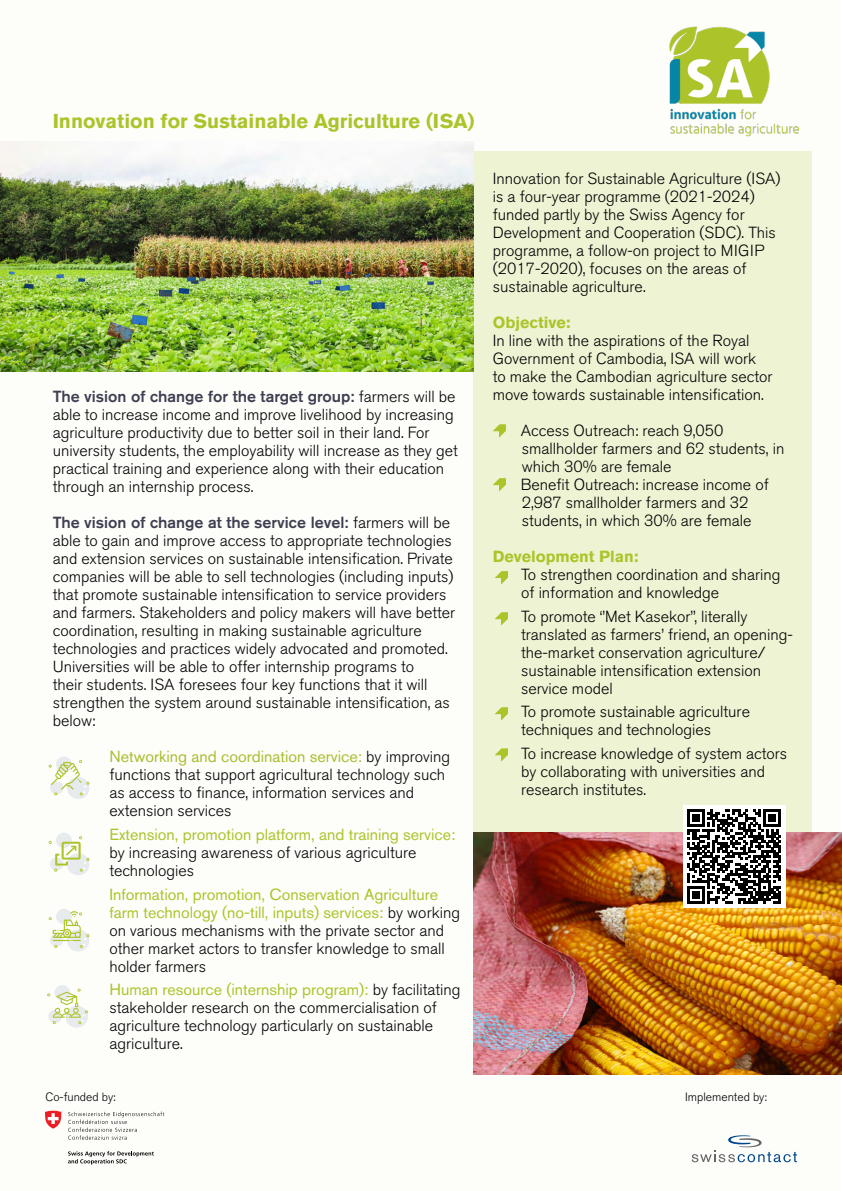
<style>
.page{position:relative;width:842px;height:1191px;background:#fff}
.page>*{position:absolute;margin:0;border:0;box-sizing:border-box;transform-origin:0 0}
.t1{font:700 20px "Akzidenz Grotesk BQ";color:#acc42a}
.t2{font:300 16px/18px "Akzidenz Grotesk BQ";color:#000}
.t3{font:16px "Akzidenz Grotesk BQ";color:#acc42a}
.t4{font:700 16px "Akzidenz Grotesk BQ";color:#acc42a}
.t5{font:300 12px "Akzidenz Grotesk BQ";color:#000}
.s1{font-weight:500;color:#3e3f51}
.s2{font-weight:400;color:#acbc30}
.s3{font-weight:400;color:#acc42a}
</style>
<div class="page">
<div style="left:1px;top:0;width:840px;height:1191px;background:#fdfdfa"></div>
<div style="left:474px;top:151px;width:338px;height:754px;background:#eef3d4"></div>
<svg style="left:493px;top:424px;width:13px;height:13px"></svg>
<svg style="left:493px;top:478px;width:13px;height:13px"></svg>
<svg style="left:495px;top:571px;width:13px;height:13px"></svg>
<svg style="left:495px;top:612px;width:13px;height:13px"></svg>
<svg style="left:495px;top:707px;width:13px;height:13px"></svg>
<svg style="left:495px;top:748px;width:13px;height:13px"></svg>
<img style="left:0;top:141px;width:474px;height:230px">
<img style="left:474px;top:832px;width:368px;height:242px">
<svg style="left:692px;top:1135px;width:105px;height:27px"></svg>
<svg style="left:68px;top:1111px;width:96px;height:28px"></svg>
<svg style="left:68px;top:1151px;width:86px;height:13px"></svg>
<svg style="left:45px;top:1110px;width:16px;height:18px"></svg>
<img style="left:669px;top:26px;width:130px;height:111px">
<div style="left:683px;top:805px;width:102px;height:102px;background:#fff"></div>
<svg style="left:687px;top:809px;width:94px;height:94px"></svg>
<div style="left:55px;top:985px;width:15px;height:15px;background:#e8ebed;border-radius:50%"></div>
<div style="left:65px;top:1005px;width:23px;height:22px;background:#e8ebed;border-radius:50%"></div>
<svg style="left:47px;top:988px;width:41px;height:36px"></svg>
<div style="left:56px;top:909px;width:16px;height:15px;background:#e8ebed;border-radius:50%"></div>
<div style="left:67px;top:929px;width:22px;height:22px;background:#e8ebed;border-radius:50%"></div>
<svg style="left:49px;top:911px;width:40px;height:37px"></svg>
<svg style="left:56px;top:832px;width:16px;height:16px"></svg>
<div style="left:67px;top:853px;width:22px;height:22px;background:#e8ebed;border-radius:50%"></div>
<svg style="left:49px;top:836px;width:40px;height:35px"></svg>
<svg style="left:56px;top:756px;width:16px;height:16px"></svg>
<div style="left:67px;top:777px;width:22px;height:22px;background:#e8ebed;border-radius:50%"></div>
<svg style="left:49px;top:760px;width:40px;height:35px"></svg>
<p class="t1" style="left:53px;top:110px;width:423px">Innovation for Sustainable Agriculture (ISA)</p>
<p class="t2" style="left:53px;top:388px;width:407px"><span class="s1">The vision of change for the target group:</span> farmers will be able to increase income and improve livelihood by increasing agriculture productivity due to better soil in their land. For university students, the employability will increase as they get practical training and experience along with their education through an internship process.</p>
<p class="t2" style="left:53px;top:514px;width:404px"><span class="s1">The vision of change at the service level:</span> farmers will be able to gain and improve access to appropriate technologies and extension services on sustainable intensification. Private companies will be able to sell technologies (including inputs) that promote sustainable intensification to service providers and farmers. Stakeholders and policy makers will have better coordination, resulting in making sustainable agriculture technologies and practices widely advocated and promoted.<br>Universities will be able to offer internship programs to<br>their students. ISA foresees four key functions that it will strengthen the system around sustainable intensification, as below:</p>
<p class="t2" style="left:109px;top:748px;width:342px"><span class="s2">Networking and coordination service:</span> by improving functions that support agricultural technology such as access to finance, information services and extension services</p>
<p class="t3" style="left:109px;top:825px;width:348px">Extension, promotion platform, and training service:</p>
<p class="t2" style="left:109px;top:843px;width:309px">by increasing awareness of various agriculture technologies</p>
<p class="t2" style="left:109px;top:885px;width:352px"><span class="s3">Information, promotion, Conservation Agriculture farm technology (no-till, inputs) services:</span> by working on various mechanisms with the private sector and other market actors to transfer knowledge to small holder farmers</p>
<p class="t2" style="left:109px;top:981px;width:353px"><span class="s3">Human resource (internship program):</span> by facilitating stakeholder research on the commercialisation of agriculture technology particularly on sustainable agriculture.</p>
<p class="t2" style="left:493px;top:170px;width:289px">Innovation for Sustainable Agriculture (ISA) is a four-year programme (2021-2024) funded partly by the Swiss Agency for Development and Cooperation (SDC). This programme, a follow-on project to MIGIP (2017-2020), focuses on the areas of sustainable agriculture.</p>
<p class="t4" style="left:493px;top:313px;width:79px">Objective:</p>
<p class="t2" style="left:493px;top:332px;width:281px">In line with the aspirations of the Royal Government of Cambodia, ISA will work to make the Cambodian agriculture sector move towards sustainable intensification.</p>
<p class="t2" style="left:521px;top:422px;width:265px">Access Outreach: reach 9,050 smallholder farmers and 62 students, in which 30% are female<br>Benefit Outreach: increase income of<br>2,987 smallholder farmers and 32 students, in which 30% are female</p>
<p class="t4" style="left:493px;top:547px;width:147px">Development Plan:</p>
<p class="t2" style="left:521px;top:566px;width:261px">To strengthen coordination and sharing of information and knowledge</p>
<p class="t2" style="left:521px;top:607px;width:273px">To promote ‘’Met Kasekor’’, literally translated as farmers’ friend, an opening&shy;the-market conservation agriculture/ sustainable intensification extension service model</p>
<p class="t2" style="left:521px;top:703px;width:230px">To promote sustainable agriculture techniques and technologies</p>
<p class="t2" style="left:521px;top:745px;width:268px">To increase knowledge of system actors by collaborating with universities and research institutes.</p>
<p class="t5" style="left:45px;top:1089px;width:72px">Co-funded by:</p>
<p class="t5" style="left:685px;top:1089px;width:83px">Implemented by:</p>
</div>
